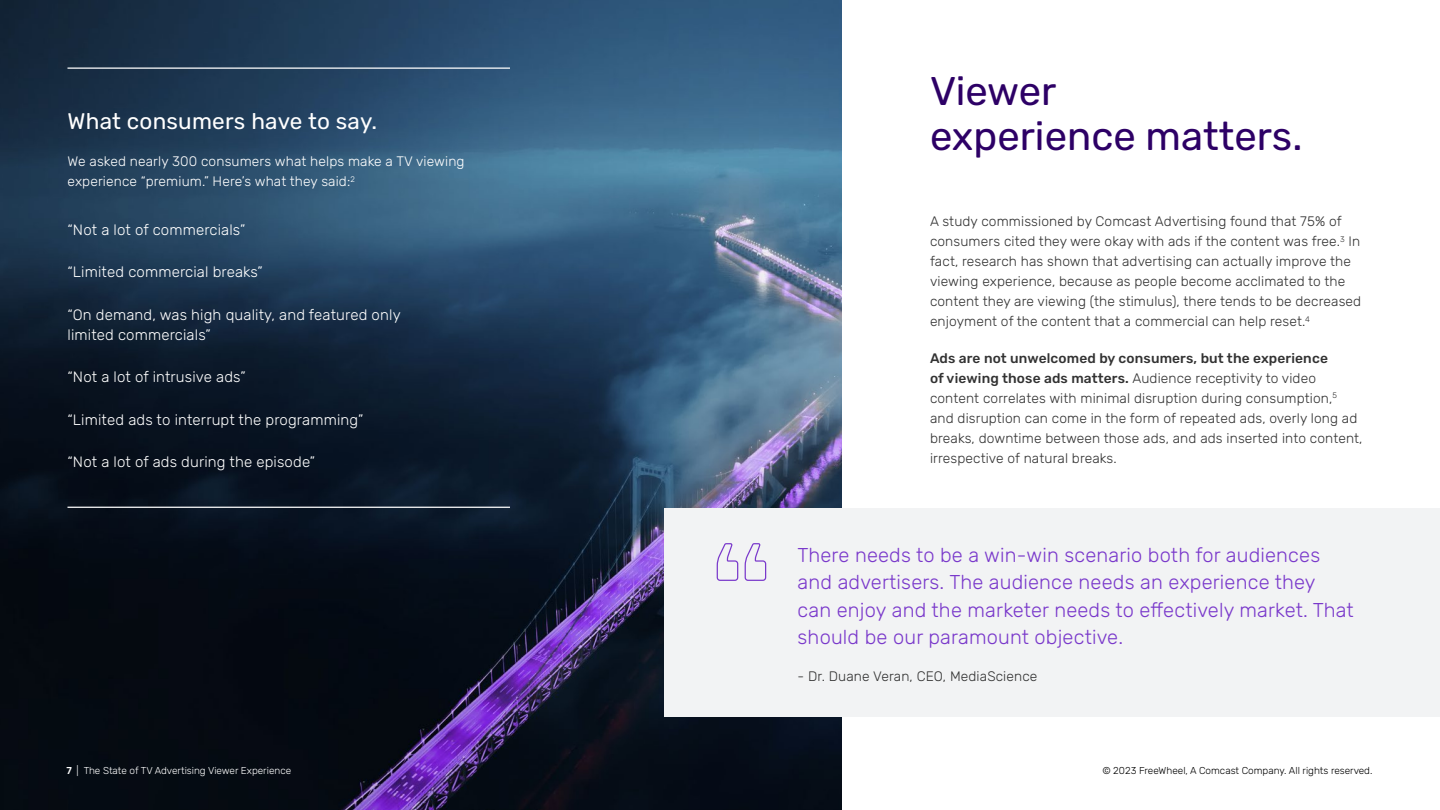
<style>
.page{position:relative;width:1440px;height:810px;background:#fff}
.page>*{position:absolute;margin:0;border:0;box-sizing:border-box;transform-origin:0 0}
.t1{font:40px/45px "Rubik";color:#2d0066}
.t2{font:22.5px "Rubik";letter-spacing:.01em;color:#fff}
.t3{font:300 20px/27.5px "Rubik";letter-spacing:.01em;color:#7a39cb}
.t4{font:300 15px/20px "Rubik";letter-spacing:.01em;color:#fff}
.t5{font:300 13.75px/20px "Rubik";letter-spacing:.01em;color:#323232}
.t6{font:300 13.75px/20px "Rubik";letter-spacing:.01em;color:#fff}
.t7{font:300 10px "Rubik";color:#000}
.t8{font:300 10px "Rubik";color:#fff}
.s1{font-weight:500}
</style>
<div class="page">
<img style="left:0;top:0;width:842px;height:810px">
<hr style="left:68px;top:68px;width:442px;height:1px;background:#fff">
<hr style="left:68px;top:507px;width:442px;height:1px;background:#fff">
<div style="left:665px;top:508px;width:775px;height:208px;background:#f2f3f4"></div>
<svg style="left:716px;top:543px;width:51px;height:38px"></svg>
<h2 class="t2" style="left:68px;top:109px;width:311px">What consumers have to say.</h2>
<p class="t6" style="left:68px;top:152px;width:399px">We asked nearly 300 consumers what helps make a TV viewing experience “premium.” Here’s what they said:<sup>2</sup></p>
<p class="t4" style="left:68px;top:220px;width:179px">“Not a lot of commercials”</p>
<p class="t4" style="left:68px;top:262px;width:197px">“Limited commercial breaks”</p>
<p class="t4" style="left:68px;top:305px;width:335px">“On demand, was high quality, and featured only limited commercials”</p>
<p class="t4" style="left:68px;top:367px;width:180px">“Not a lot of intrusive ads”</p>
<p class="t4" style="left:68px;top:410px;width:297px">“Limited ads to interrupt the programming”</p>
<p class="t4" style="left:68px;top:452px;width:249px">“Not a lot of ads during the episode”</p>
<h1 class="t1" style="left:930px;top:70px;width:374px">Viewer<br>experience matters.</h1>
<p class="t5" style="left:930px;top:212px;width:433px">A study commissioned by Comcast Advertising found that 75% of consumers cited they were okay with ads if the content was free.<sup>3</sup> In fact, research has shown that advertising can actually improve the viewing experience, because as people become acclimated to the content they are viewing (the stimulus), there tends to be decreased enjoyment of the content that a commercial can help reset.<sup>4</sup></p>
<p class="t5" style="left:930px;top:349px;width:434px"><span class="s1">Ads are not unwelcomed by consumers, but the experience<br>of viewing those ads matters.</span> Audience receptivity to video content correlates with minimal disruption during consumption,<sup>5 </sup>and disruption can come in the form of repeated ads, overly long ad breaks, downtime between those ads, and ads inserted into content, irrespective of natural breaks.</p>
<h3 class="t3" style="left:798px;top:542px;width:558px">There needs to be a win-win scenario both for audiences and advertisers. The audience needs an experience they can enjoy and the marketer needs to effectively market. That should be our paramount objective.</h3>
<p class="t5" style="left:798px;top:667px;width:241px">- Dr. Duane Veran, CEO, MediaScience</p>
<p class="t8" style="left:67px;top:765px;width:226px"><span class="s1">7</span> | The State of TV Advertising Viewer Experience</p>
<p class="t7" style="left:1102px;top:765px;width:272px">© 2023 FreeWheel, A Comcast Company. All rights reserved.</p>
</div>
